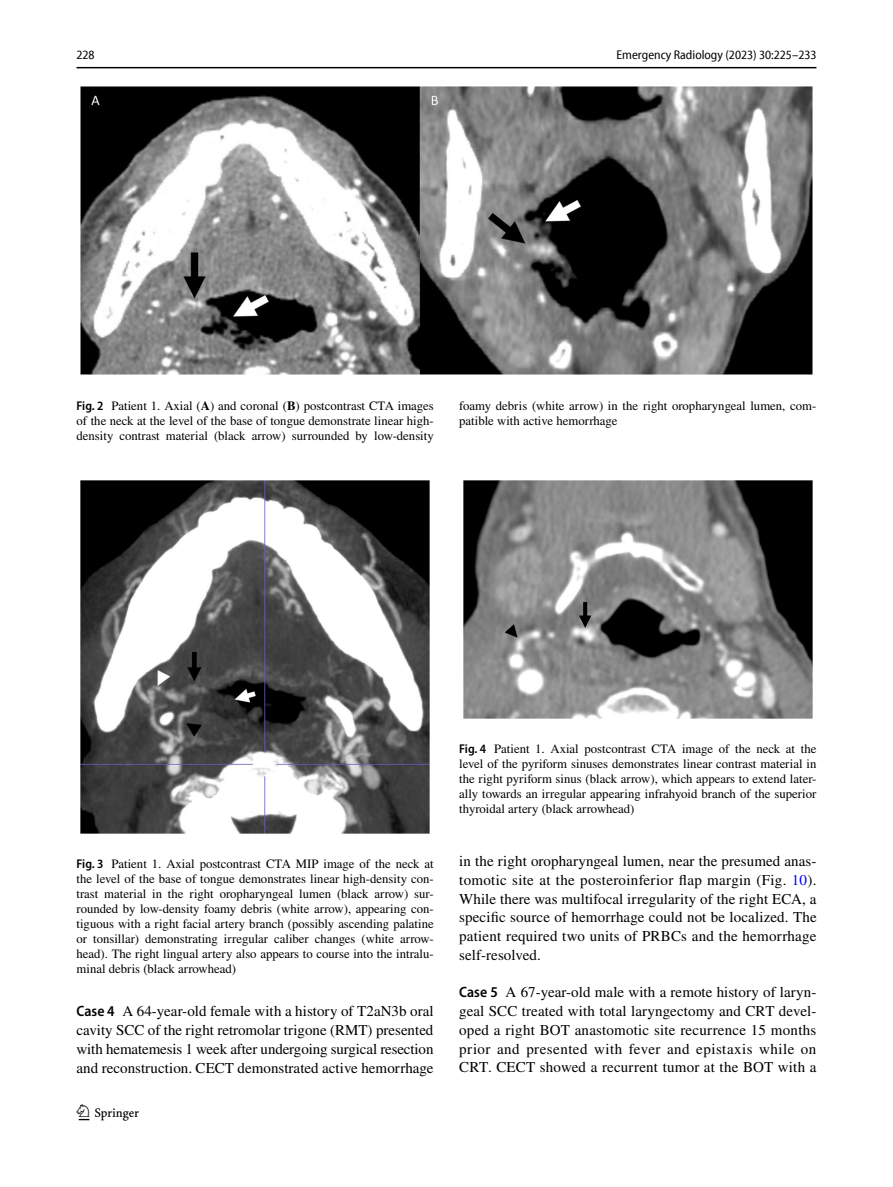
<style>
.page{position:relative;width:893px;height:1187px;background:#fff}
.page>*{position:absolute;margin:0;border:0;box-sizing:border-box;transform-origin:0 0}
.t1{font:22.5px "Springnew Regular 2";color:#000}
.t2{font:15px/18.8px "STIX";letter-spacing:.015em;color:#000;text-align:justify}
.t3{font:12.75px/15px "STIX";color:#000;text-align:justify}
.t4{font:semi-condensed 12.75px "Myriad Pro Unic";color:#000}
.s1{font-family:"Myriad Pro";font-weight:600;font-stretch:semi-condensed}
.s2{font-weight:700}
.s3{color:#00f}
</style>
<div class="page">
<hr style="left:77px;top:67px;width:739px;height:1px;background:#000">
<img style="left:81px;top:87px;width:731px;height:288px">
<img style="left:81px;top:481px;width:348px;height:352px">
<img style="left:464px;top:481px;width:348px;height:237px">
<p class="t4" style="left:77px;top:50px;width:20px">228</p>
<p class="t4" style="left:616px;top:50px;width:202px">Emergency Radiology (2023) 30:225–233</p>
<p class="t3" style="left:77px;top:399px;width:359px"><span class="s1">Fig. 2</span> Patient 1. Axial (<span class="s2">A</span>) and coronal (<span class="s2">B</span>) postcontrast CTA images of the neck at the level of the base of tongue demonstrate linear high&shy;density contrast material (black arrow) surrounded by low-density</p>
<p class="t3" style="left:459px;top:399px;width:359px">foamy debris (white arrow) in the right oropharyngeal lumen, com&shy;patible with active hemorrhage</p>
<p class="t3" style="left:77px;top:857px;width:359px"><span class="s1">Fig. 3</span> Patient 1. Axial postcontrast CTA MIP image of the neck at the level of the base of tongue demonstrates linear high-density con&shy;trast material in the right oropharyngeal lumen (black arrow) sur&shy;rounded by low-density foamy debris (white arrow), appearing con&shy;tiguous with a right facial artery branch (possibly ascending palatine or tonsillar) demonstrating irregular caliber changes (white arrow&shy;head). The right lingual artery also appears to course into the intralu&shy;minal debris (black arrowhead)</p>
<p class="t2" style="left:77px;top:1002px;width:359px"><span class="s1">Case 4</span> A 64-year-old female with a history of T2aN3b oral cavity SCC of the right retromolar trigone (RMT) presented with hematemesis 1 week after undergoing surgical resection and reconstruction. CECT demonstrated active hemorrhage</p>
<h1 class="t1" style="left:79px;top:1104px;width:62px">1 3</h1>
<p class="t3" style="left:459px;top:742px;width:359px"><span class="s1">Fig. 4</span> Patient 1. Axial postcontrast CTA image of the neck at the level of the pyriform sinuses demonstrates linear contrast material in the right pyriform sinus (black arrow), which appears to extend later&shy;ally towards an irregular appearing infrahyoid branch of the superior thyroidal artery (black arrowhead)</p>
<p class="t2" style="left:459px;top:852px;width:359px">in the right oropharyngeal lumen, near the presumed anas&shy;tomotic site at the posteroinferior flap margin (Fig. <span class="s3">10</span>).<br>While there was multifocal irregularity of the right ECA, a specific source of hemorrhage could not be localized. The patient required two units of PRBCs and the hemorrhage self-resolved.</p>
<p class="t2" style="left:459px;top:983px;width:359px"><span class="s1">Case 5</span> A 67-year-old male with a remote history of laryn&shy;geal SCC treated with total laryngectomy and CRT devel&shy;oped a right BOT anastomotic site recurrence 15 months prior and presented with fever and epistaxis while on CRT. CECT showed a recurrent tumor at the BOT with a</p>
</div>
